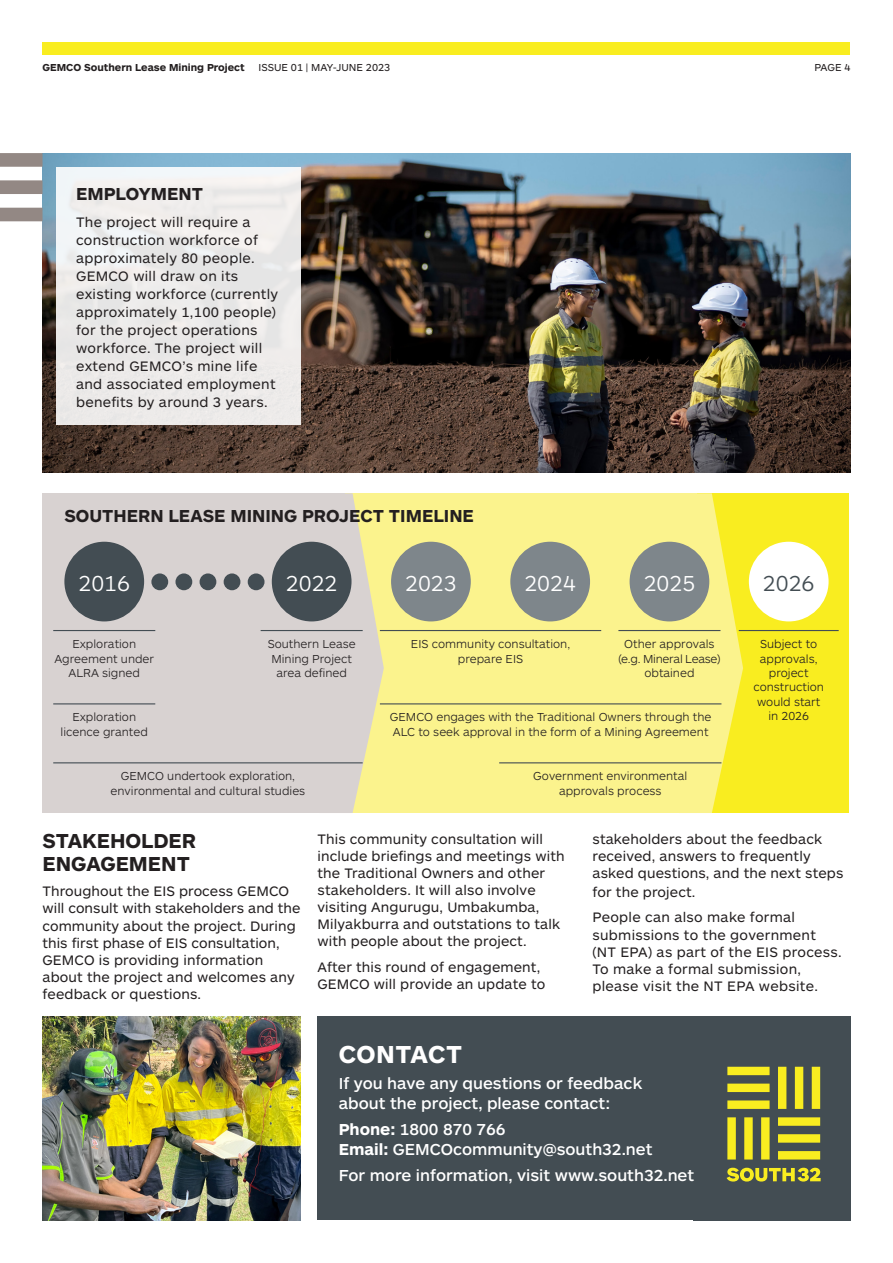
<style>
.page{position:relative;width:893px;height:1263px;background:#fff}
.page>*{position:absolute;margin:0;border:0;box-sizing:border-box;transform-origin:0 0}
.t1{font:700 25.5px "ARS Maquette Pro";letter-spacing:.015em;color:#fff}
.t2{font:300 22.5px "ARS Maquette Pro";color:#fff}
.t3{font:300 22.5px "ARS Maquette Pro";color:#434d53}
.t4{font:700 21px/22.5px "ARS Maquette Pro";color:#231f20}
.t5{font:700 18px "ARS Maquette Pro";color:#231f20}
.t6{font:500 16.5px/19.8px "ARS Maquette Pro";color:#fff}
.t7{font:14.25px/17.1px "ARS Maquette Pro";letter-spacing:.01em;color:#231f20}
.t8{font:300 12px/14.4px "ARS Maquette Pro";color:#231f20;text-align:center}
.t9{font:700 10.5px "ARS Maquette Pro";color:#231f20}
.t10{font:10.5px "ARS Maquette Pro";color:#231f20}
.s1{font-weight:700}
</style>
<div class="page">
<div style="left:693px;top:1016px;width:157px;height:204px;background:#434d53"></div>
<div style="left:317px;top:1016px;width:401px;height:204px;background:#434d53"></div>
<img style="left:43px;top:153px;width:807px;height:319px">
<div style="left:43px;top:43px;width:807px;height:12px;background:#f9ed20"></div>
<svg style="left:727px;top:1067px;width:94px;height:114px"></svg>
<div style="left:56px;top:168px;width:244px;height:257px;background:linear-gradient(to right,#ececec,#edebe9)"></div>
<svg style="left:0;top:153px;width:43px;height:68px"></svg>
<div style="left:697px;top:493px;width:152px;height:320px;background:#f9ed20"></div>
<div style="left:43px;top:493px;width:303px;height:320px;background:#d8d2d1"></div>
<div style="left:346px;top:493px;width:351px;height:320px;background:#fbf38d"></div>
<svg style="left:320px;top:493px;width:64px;height:320px"></svg>
<svg style="left:679px;top:493px;width:64px;height:320px"></svg>
<hr style="left:53px;top:630px;width:102px;height:1px;background:#434d53">
<div style="left:64px;top:542px;width:80px;height:79px;background:#434d53;border-radius:50%"></div>
<div style="left:272px;top:542px;width:80px;height:79px;background:#434d53;border-radius:50%"></div>
<div style="left:391px;top:542px;width:80px;height:79px;background:#7e868b;border-radius:50%"></div>
<div style="left:510px;top:542px;width:80px;height:79px;background:#7e868b;border-radius:50%"></div>
<div style="left:630px;top:542px;width:79px;height:79px;background:#7e868b;border-radius:50%"></div>
<div style="left:749px;top:542px;width:80px;height:79px;background:#fff;border-radius:50%"></div>
<hr style="left:53px;top:703px;width:102px;height:1px;background:#434d53">
<hr style="left:53px;top:762px;width:310px;height:1px;background:#434d53">
<hr style="left:261px;top:630px;width:102px;height:1px;background:#434d53">
<hr style="left:380px;top:630px;width:221px;height:1px;background:#434d53">
<hr style="left:499px;top:762px;width:222px;height:1px;background:#434d53">
<hr style="left:380px;top:703px;width:341px;height:1px;background:#434d53">
<hr style="left:618px;top:630px;width:102px;height:1px;background:#434d53">
<hr style="left:739px;top:630px;width:100px;height:1px;background:#434d53">
<div style="left:151px;top:573px;width:17px;height:17px;background:#434d53;border-radius:50%"></div>
<div style="left:224px;top:573px;width:16px;height:17px;background:#434d53;border-radius:50%"></div>
<div style="left:200px;top:573px;width:16px;height:17px;background:#434d53;border-radius:50%"></div>
<div style="left:248px;top:573px;width:17px;height:17px;background:#434d53;border-radius:50%"></div>
<div style="left:175px;top:573px;width:17px;height:17px;background:#434d53;border-radius:50%"></div>
<img style="left:43px;top:1016px;width:257px;height:204px">
<p class="t9" style="left:43px;top:60px;width:204px">GEMCO Southern Lease Mining Project</p>
<p class="t10" style="left:259px;top:61px;width:133px">ISSUE 01 | MAY-JUNE 2023</p>
<p class="t10" style="left:814px;top:61px;width:38px">PAGE 4</p>
<p class="t5" style="left:76px;top:182px;width:128px">EMPLOYMENT</p>
<p class="t7" style="left:76px;top:212px;width:204px;line-height:18px">The project will require a construction workforce of approximately 80 people.<br>GEMCO will draw on its existing workforce (currently approximately 1,100 people) for the project operations workforce. The project will extend GEMCO’s mine life and associated employment benefits by around 3 years.</p>
<p class="t5" style="left:64px;top:504px;width:411px">SOUTHERN LEASE MINING PROJECT TIMELINE</p>
<h2 class="t2" style="left:78px;top:568px;width:53px">2016</h2>
<h2 class="t2" style="left:286px;top:568px;width:53px">2022</h2>
<h2 class="t2" style="left:405px;top:568px;width:53px">2023</h2>
<h2 class="t2" style="left:524px;top:568px;width:53px">2024</h2>
<h2 class="t2" style="left:644px;top:568px;width:53px">2025</h2>
<h2 class="t3" style="left:763px;top:568px;width:53px">2026</h2>
<p class="t8" style="left:54px;top:636px;width:101px">Exploration<br>Agreement under<br>ALRA signed</p>
<p class="t8" style="left:268px;top:636px;width:89px">Southern Lease<br>Mining Project area defined</p>
<p class="t8" style="left:411px;top:636px;width:161px">EIS community consultation, prepare EIS</p>
<p class="t8" style="left:618px;top:636px;width:104px">Other approvals (e.g. Mineral Lease) obtained</p>
<p class="t8" style="left:753px;top:636px;width:72px">Subject to approvals, project construction would start in 2026</p>
<p class="t8" style="left:61px;top:709px;width:89px">Exploration licence granted</p>
<p class="t8" style="left:111px;top:768px;width:196px">GEMCO undertook exploration, environmental and cultural studies</p>
<p class="t8" style="left:390px;top:709px;width:323px;text-align:left">GEMCO engages with the Traditional Owners through the<br>ALC to seek approval in the form of a Mining Agreement</p>
<p class="t8" style="left:533px;top:768px;width:156px">Government environmental approvals process</p>
<h3 class="t4" style="left:43px;top:829px;width:155px">STAKEHOLDER<br>ENGAGEMENT</h3>
<p class="t7" style="left:43px;top:882px;width:259px">Throughout the EIS process GEMCO will consult with stakeholders and the community about the project. During this first phase of EIS consultation, GEMCO is providing information about the project and welcomes any feedback or questions.</p>
<p class="t7" style="left:317px;top:829px;width:249px">This community consultation will include briefings and meetings with the Traditional Owners and other stakeholders. It will also involve visiting Angurugu, Umbakumba, Milyakburra and outstations to talk with people about the project.</p>
<p class="t7" style="left:317px;top:958px;width:229px">After this round of engagement,<br>GEMCO will provide an update to</p>
<p class="t7" style="left:592px;top:829px;width:252px">stakeholders about the feedback received, answers to frequently asked questions, and the next steps</p>
<p class="t7" style="left:592px;top:878px;width:204px;line-height:25.7px">for the project.<br>People can also make formal</p>
<p class="t7" style="left:592px;top:925px;width:251px">submissions to the government (NT EPA) as part of the EIS process.<br>To make a formal submission, please visit the NT EPA website.</p>
<h1 class="t1" style="left:339px;top:1038px;width:125px">CONTACT</h1>
<p class="t6" style="left:339px;top:1073px;width:305px">If you have any questions or feedback about the project, please contact:</p>
<p class="t6" style="left:339px;top:1119px;width:315px"><span class="s1">Phone:</span> 1800 870 766<br><span class="s1">Email:</span> GEMCOcommunity@south32.net</p>
<p class="t6" style="left:339px;top:1165px;width:357px">For more information, visit www.south32.net</p>
</div>
